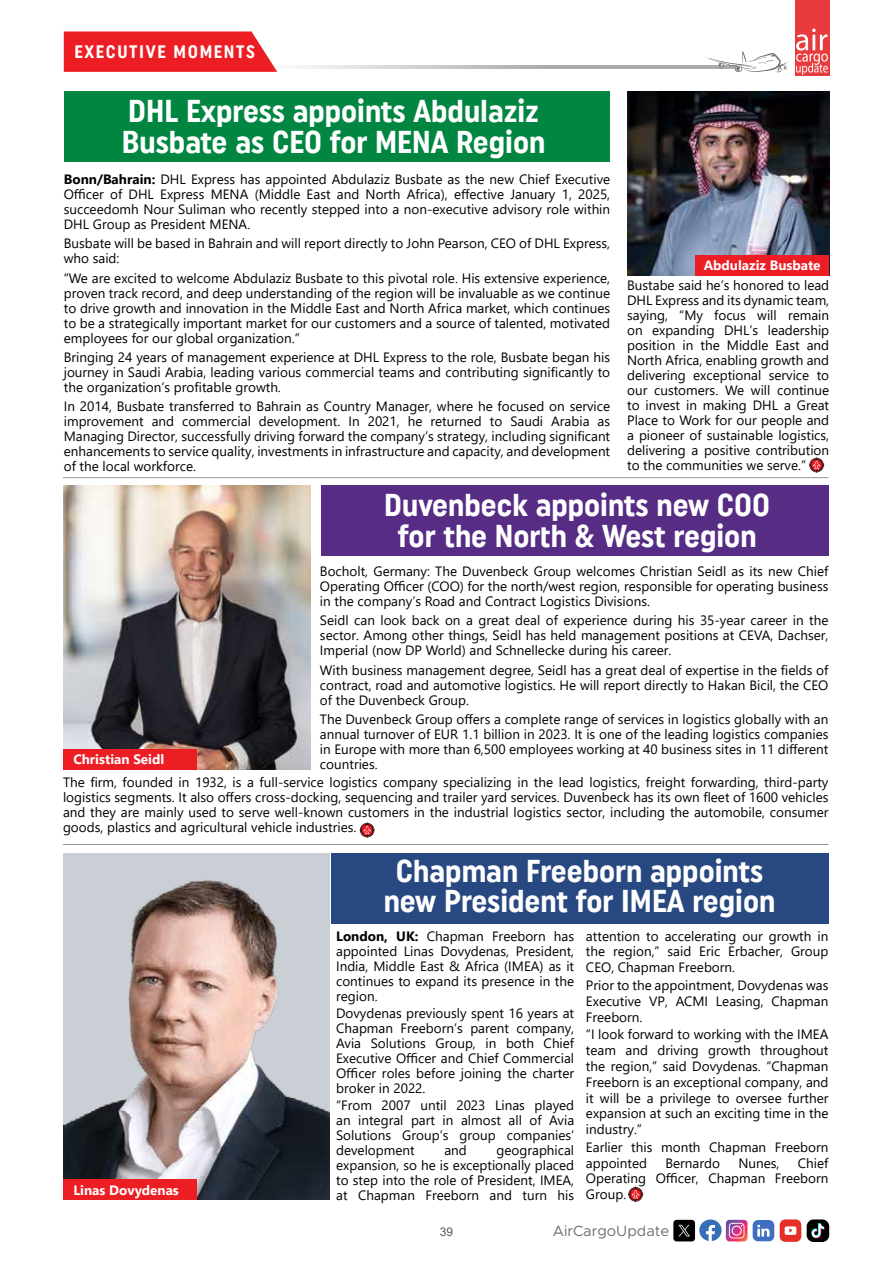
<style>
.page{position:relative;width:893px;height:1263px;background:#fff}
.page>*{position:absolute;margin:0;border:0;box-sizing:border-box;transform-origin:0 0}
.t1{font:31.5px/31.5px "Uniform Condensed 4";color:#fff;text-align:center}
.t2{font:18px "Uniform Condensed 4";letter-spacing:.09em;color:#fff}
.t3{font:14.85px "Metropolis";color:#6d6e71}
.t4{font:13.5px/15px "Segoe UI";color:#000;text-align:justify}
.t5{font:700 13.5px "Segoe UI";color:#fff}
.t6{font:12px "Arial";color:#58595b}
.s1{font-weight:700}
</style>
<div class="page">
<img style="left:628px;top:91px;width:201px;height:185px">
<div style="left:696px;top:255px;width:133px;height:21px;background:#ed1d24"></div>
<img style="left:63px;top:485px;width:248px;height:285px">
<div style="left:321px;top:485px;width:508px;height:71px;background:#562c85"></div>
<div style="left:65px;top:91px;width:545px;height:71px;background:#008641"></div>
<div style="left:331px;top:854px;width:497px;height:70px;background:#284881"></div>
<hr style="left:63px;top:844px;width:765px;height:1px;background:#939598">
<hr style="left:63px;top:477px;width:765px;height:1px;background:#939598">
<svg style="left:359px;top:822px;width:16px;height:16px"></svg>
<svg style="left:809px;top:457px;width:15px;height:16px"></svg>
<svg style="left:628px;top:1186px;width:15px;height:16px"></svg>
<div style="left:795px;top:0;width:34px;height:76px;background:#e83b3d"></div>
<svg style="left:796px;top:29px;width:32px;height:46px"></svg>
<svg style="left:703px;top:51px;width:85px;height:22px"></svg>
<svg style="left:64px;top:31px;width:213px;height:41px;background:#ee2d33"></svg>
<div style="left:673px;top:1220px;width:22px;height:21px;background:#000;border-radius:3px"></div>
<svg style="left:678px;top:1225px;width:12px;height:11px"></svg>
<div style="left:699px;top:1219px;width:23px;height:22px;background:#376fb7;border-radius:50%"></div>
<svg style="left:706px;top:1225px;width:9px;height:17px"></svg>
<svg style="left:726px;top:1220px;width:21px;height:21px"></svg>
<div style="left:753px;top:1220px;width:21px;height:21px;background:#3d6ec2;border-radius:5px"></div>
<svg style="left:757px;top:1225px;width:13px;height:11px"></svg>
<div style="left:780px;top:1219px;width:21px;height:23px;background:#e62e26;border-radius:6px"></div>
<svg style="left:785px;top:1226px;width:11px;height:9px"></svg>
<div style="left:807px;top:1219px;width:22px;height:23px;background:#000;border-radius:7px"></div>
<svg style="left:811px;top:1223px;width:14px;height:15px"></svg>
<div style="left:63px;top:749px;width:134px;height:21px;background:#ed1d24"></div>
<img style="left:63px;top:854px;width:267px;height:345px">
<div style="left:63px;top:1179px;width:134px;height:21px;background:#ed1d24"></div>
<h2 class="t2" style="left:74px;top:41px;width:182px">EXECUTIVE MOMENTS</h2>
<h1 class="t1" style="left:122px;top:94px;width:425px;text-align:left">DHL Express appoints Abdulaziz<br>Busbate as CEO for MENA Region</h1>
<p class="t4" style="left:64px;top:171px;width:548px"><span class="s1">Bonn/Bahrain:</span> DHL Express has appointed Abdulaziz Busbate as the new Chief Executive Officer of DHL Express MENA (Middle East and North Africa), effective January 1, 2025, succeedomh Nour Suliman who recently stepped into a non-executive advisory role within DHL Group as President MENA.</p>
<p class="t4" style="left:64px;top:235px;width:548px">Busbate will be based in Bahrain and will report directly to John Pearson, CEO of DHL Express, who said:</p>
<p class="t4" style="left:64px;top:269px;width:548px">“We are excited to welcome Abdulaziz Busbate to this pivotal role. His extensive experience, proven track record, and deep understanding of the region will be invaluable as we continue to drive growth and innovation in the Middle East and North Africa market, which continues to be a strategically important market for our customers and a source of talented, motivated employees for our global organization.”</p>
<p class="t4" style="left:64px;top:348px;width:548px">Bringing 24 years of management experience at DHL Express to the role, Busbate began his journey in Saudi Arabia, leading various commercial teams and contributing significantly to the organization’s profitable growth.</p>
<p class="t4" style="left:64px;top:398px;width:548px">In 2014, Busbate transferred to Bahrain as Country Manager, where he focused on service improvement and commercial development. In 2021, he returned to Saudi Arabia as Managing Director, successfully driving forward the company’s strategy, including significant enhancements to service quality, investments in infrastructure and capacity, and development of the local workforce.</p>
<p class="t5" style="left:704px;top:253px;width:118px">Abdulaziz Busbate</p>
<p class="t4" style="left:627px;top:277px;width:204px">Bustabe said he’s honored to lead DHL Express and its dynamic team, saying, “My focus will remain on expanding DHL’s leadership position in the Middle East and North Africa, enabling growth and delivering exceptional service to our customers. We will continue to invest in making DHL a Great Place to Work for our people and a pioneer of sustainable logistics, delivering a positive contribution to the communities we serve.”</p>
<p class="t5" style="left:73px;top:747px;width:92px">Christian Seidl</p>
<h1 class="t1" style="left:384px;top:489px;width:387px">Duvenbeck appoints new COO for the North &amp; West region</h1>
<p class="t4" style="left:320px;top:563px;width:510px">Bocholt, Germany: The Duvenbeck Group welcomes Christian Seidl as its new Chief Operating Officer (COO) for the north/west region, responsible for operating business in the company’s Road and Contract Logistics Divisions.</p>
<p class="t4" style="left:320px;top:612px;width:510px">Seidl can look back on a great deal of experience during his 35-year career in the sector. Among other things, Seidl has held management positions at CEVA, Dachser, Imperial (now DP World) and Schnellecke during his career.</p>
<p class="t4" style="left:320px;top:661px;width:510px">With business management degree, Seidl has a great deal of expertise in the fields of contract, road and automotive logistics. He will report directly to Hakan Bicil, the CEO of the Duvenbeck Group.</p>
<p class="t4" style="left:320px;top:710px;width:510px">The Duvenbeck Group offers a complete range of services in logistics globally with an annual turnover of EUR 1.1 billion in 2023. It is one of the leading logistics companies in Europe with more than 6,500 employees working at 40 business sites in 11 different countries.</p>
<p class="t4" style="left:63px;top:774px;width:767px">The firm, founded in 1932, is a full-service logistics company specializing in the lead logistics, freight forwarding, third-party logistics segments. It also offers cross-docking, sequencing and trailer yard services. Duvenbeck has its own fleet of 1600 vehicles and they are mainly used to serve well-known customers in the industrial logistics sector, including the automobile, consumer goods, plastics and agricultural vehicle industries.</p>
<p class="t5" style="left:73px;top:1177px;width:107px">Linas Dovydenas</p>
<h1 class="t1" style="left:384px;top:855px;width:393px;line-height:30px">Chapman Freeborn appoints new President for IMEA region</h1>
<p class="t4" style="left:586px;top:927px;width:244px;line-height:15.8px">attention to accelerating our growth in the region,” said Eric Erbacher, Group CEO, Chapman Freeborn.</p>
<p class="t4" style="left:586px;top:976px;width:244px;line-height:15.8px">Prior to the appointment, Dovydenas was Executive VP, ACMI Leasing, Chapman Freeborn.</p>
<p class="t4" style="left:586px;top:1025px;width:244px;line-height:15.8px">“I look forward to working with the IMEA team and driving growth throughout the region,” said Dovydenas. “Chapman Freeborn is an exceptional company, and it will be a privilege to oversee further expansion at such an exciting time in the industry.”</p>
<p class="t4" style="left:586px;top:1138px;width:244px;line-height:15.8px">Earlier this month Chapman Freeborn appointed</p>
<p class="t4" style="left:336px;top:927px;width:240px"><span class="s1">London, UK:</span> Chapman Freeborn has appointed Linas Dovydenas, President, India, Middle East &amp; Africa (IMEA) as it continues to expand its presence in the region.</p>
<p class="t4" style="left:336px;top:1004px;width:240px">Dovydenas previously spent 16 years at Chapman Freeborn’s parent company, Avia Solutions Group, in both Chief Executive Officer and Chief Commercial Officer roles before joining the charter broker in 2022.</p>
<p class="t4" style="left:336px;top:1096px;width:240px">“From 2007 until 2023 Linas played an integral part in almost all of Avia Solutions Group’s group companies’ development</p>
<p class="t4" style="left:336px;top:1141px;width:240px;text-indent:160px">geographical expansion, so he is exceptionally placed to step into the role of President, IMEA, at Chapman Freeborn and turn his</p>
<p class="t4" style="left:444px;top:1141px;width:24px">and</p>
<p class="t4" style="left:586px;top:1154px;width:244px;line-height:15.8px;text-indent:212px">Chief Operating Officer, Chapman Freeborn Group.</p>
<p class="t4" style="left:665px;top:1154px;width:56px">Bernardo</p>
<p class="t4" style="left:738px;top:1154px;width:43px">Nunes,</p>
<p class="t6" style="left:440px;top:1223px;width:15px">39</p>
<p class="t3" style="left:553px;top:1221px;width:118px">AirCargoUpdate</p>
</div>
